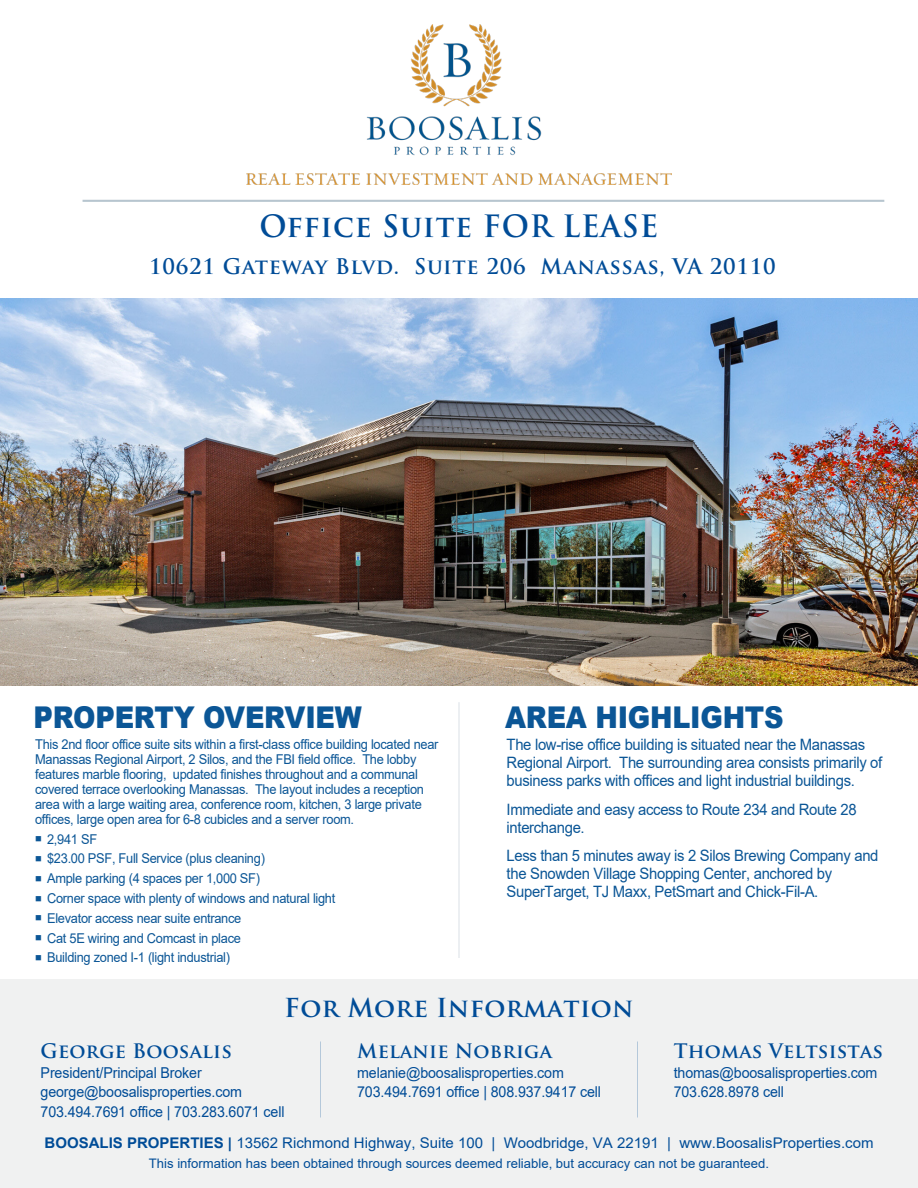
<style>
.page{position:relative;width:918px;height:1188px;background:#fff}
.page>*{position:absolute;margin:0;border:0;box-sizing:border-box;transform-origin:0 0}
.t1{font:900 30px "Arial";letter-spacing:-.01em;color:#0b5696;scale:.9 1}
.t2{font:700 30px "Trajan Pro";letter-spacing:.03em;color:#004c97}
.t3{font:700 25.5px "Trajan Pro";letter-spacing:.01em;color:#004c97}
.t4{font:700 21px "Trajan Pro";letter-spacing:.035em;color:#004c97}
.t5{font:700 19.5px "Trajan Pro";letter-spacing:.01em;color:#004c97}
.t6{font:15.6px/18px "Arial";letter-spacing:-.02em;color:#0b5696;scale:.95 1}
.t7{font:15px/19.5px "Arial";letter-spacing:-.01em;color:#004c97;scale:.95 1}
.t8{font:14.7px "Arial";color:#004c97}
.t9{font:13.5px/15px "Arial";letter-spacing:-.02em;color:#0b5696;scale:.95 1}
.t10{font:13.2px "Arial";color:#004c97}
.s1{font-weight:700}
</style>
<div class="page">
<hr style="left:458px;top:702px;width:2px;height:256px;background:#0f3e60">
<img style="left:0;top:298px;width:918px;height:388px">
<img style="left:246px;top:24px;width:426px;height:160px">
<hr style="left:83px;top:200px;width:801px;height:2px;background:#0f3e60">
<div style="left:0;top:980px;width:918px;height:208px;background:#f0f1f1"></div>
<h1 class="t2" style="left:260px;top:207px;width:400px">Office Suite FOR LEASE</h1>
<h3 class="t4" style="left:149px;top:253px;width:628px">10621 Gateway Blvd. Suite 206 Manassas, VA 20110</h3>
<h1 class="t1" style="left:34px;top:696px;width:366px">PROPERTY OVERVIEW</h1>
<h1 class="t1" style="left:505px;top:696px;width:311px">AREA HIGHLIGHTS</h1>
<p class="t6" style="left:507px;top:736px;width:397px">The low-rise office building is situated near the Manassas<br>Regional Airport. The surrounding area consists primarily of business parks with offices and light industrial buildings.</p>
<p class="t6" style="left:507px;top:800px;width:370px">Immediate and easy access to Route 234 and Route 28 interchange.</p>
<p class="t6" style="left:507px;top:847px;width:393px">Less than 5 minutes away is 2 Silos Brewing Company and the Snowden Village Shopping Center, anchored by<br>SuperTarget, TJ Maxx, PetSmart and Chick-Fil-A.</p>
<p class="t9" style="left:35px;top:736px;width:426px">This 2nd floor office suite sits within a first-class office building located near Manassas Regional Airport, 2 Silos, and the FBI field office. The lobby features marble flooring, updated finishes throughout and a communal covered terrace overlooking Manassas. The layout includes a reception area with a large waiting area, conference room, kitchen, 3 large private offices, large open area for 6-8 cubicles and a server room.</p>
<p class="t9" style="left:35px;top:831px;width:67px">■ 2,941 SF</p>
<p class="t9" style="left:35px;top:851px;width:243px">■ $23.00 PSF, Full Service (plus cleaning)</p>
<p class="t9" style="left:35px;top:871px;width:238px">■ Ample parking (4 spaces per 1,000 SF)</p>
<p class="t9" style="left:35px;top:891px;width:318px">■ Corner space with plenty of windows and natural light</p>
<p class="t9" style="left:35px;top:910px;width:219px">■ Elevator access near suite entrance</p>
<p class="t9" style="left:35px;top:930px;width:218px">■ Cat 5E wiring and Comcast in place</p>
<p class="t9" style="left:35px;top:950px;width:207px">■ Building zoned I-1 (light industrial)</p>
<h2 class="t3" style="left:284px;top:992px;width:351px">For More Information</h2>
<h3 class="t5" style="left:41px;top:1039px;width:193px">George Boosalis</h3>
<p class="t7" style="left:41px;top:1063px;width:258px">President/Principal Broker george@boosalisproperties.com<br>703.494.7691 office | 703.283.6071 cell</p>
<h3 class="t5" style="left:357px;top:1039px;width:196px">Melanie Nobriga</h3>
<p class="t7" style="left:357px;top:1063px;width:258px">melanie@boosalisproperties.com<br>703.494.7691 office | 808.937.9417 cell</p>
<h3 class="t5" style="left:674px;top:1039px;width:211px">Thomas Veltsistas</h3>
<p class="t7" style="left:674px;top:1063px;width:216px">thomas@boosalisproperties.com<br>703.628.8978 cell</p>
<p class="t8" style="left:45px;top:1133px;width:831px"><span class="s1">BOOSALIS PROPERTIES |</span> 13562 Richmond Highway, Suite 100 | Woodbridge, VA 22191 | www.BoosalisProperties.com</p>
<p class="t10" style="left:149px;top:1154px;width:622px">This information has been obtained through sources deemed reliable, but accuracy can not be guaranteed.</p>
</div>
